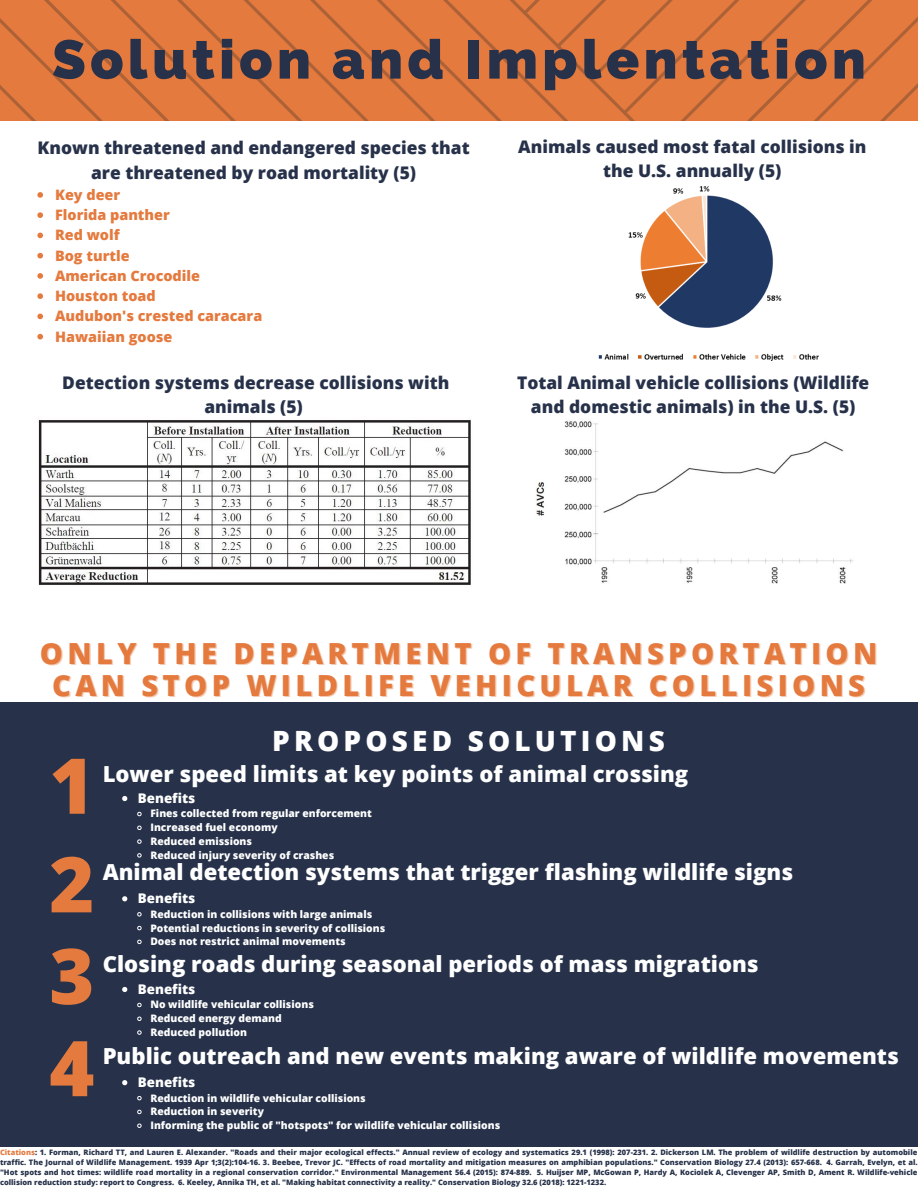
<style>
.page{position:relative;width:918px;height:1188px;background:#fff}
.page>*{position:absolute;margin:0;border:0;box-sizing:border-box;transform-origin:0 0}
.t1{font:800 76.95px "Open Sans";color:#e57a3e}
.t2{font:800 54.6px "Raleway";letter-spacing:.08em;color:#27324a}
.t3{font:800 29.1px/32.7px "Open Sans";letter-spacing:.15em;color:#e57a3e;text-align:center}
.t4{font:800 27.9px "Open Sans";letter-spacing:.15em;color:#fff}
.t5{font:800 22.05px "Open Sans";color:#fff}
.t6{font:800 17.4px/23.7px "Open Sans";color:#27324a;text-align:center}
.t7{font:800 14.4px "Open Sans";color:#e57a3e}
.t8{font:800 13.35px "Open Sans";color:#fff}
.t9{font:800 10.35px "Open Sans";color:#fff}
.t10{font:800 7.5px/10.1px "Open Sans";color:#27324a;text-align:justify}
.s1{color:#e57a3e}
</style>
<div class="page">
<img style="left:0;top:0;width:918px;height:121px">
<div style="left:0;top:703px;width:918px;height:443px;background:#27324a"></div>
<svg style="left:122px;top:796px;width:5px;height:5px"></svg>
<svg style="left:137px;top:811px;width:5px;height:6px"></svg>
<svg style="left:137px;top:825px;width:5px;height:5px"></svg>
<svg style="left:137px;top:839px;width:5px;height:5px"></svg>
<svg style="left:137px;top:853px;width:5px;height:5px"></svg>
<svg style="left:122px;top:896px;width:5px;height:5px"></svg>
<svg style="left:137px;top:912px;width:5px;height:5px"></svg>
<svg style="left:137px;top:925px;width:5px;height:6px"></svg>
<svg style="left:137px;top:939px;width:5px;height:6px"></svg>
<svg style="left:122px;top:987px;width:5px;height:5px"></svg>
<svg style="left:137px;top:1002px;width:5px;height:6px"></svg>
<svg style="left:137px;top:1016px;width:5px;height:5px"></svg>
<svg style="left:137px;top:1030px;width:5px;height:5px"></svg>
<svg style="left:122px;top:1080px;width:5px;height:5px"></svg>
<svg style="left:137px;top:1096px;width:5px;height:5px"></svg>
<svg style="left:137px;top:1109px;width:5px;height:6px"></svg>
<svg style="left:137px;top:1123px;width:5px;height:5px"></svg>
<img style="left:536px;top:421px;width:317px;height:163px">
<img style="left:38px;top:419px;width:433px;height:166px">
<img style="left:598px;top:186px;width:221px;height:175px">
<svg style="left:37px;top:192px;width:6px;height:6px"></svg>
<svg style="left:37px;top:212px;width:6px;height:6px"></svg>
<svg style="left:37px;top:233px;width:6px;height:5px"></svg>
<svg style="left:37px;top:253px;width:6px;height:5px"></svg>
<svg style="left:37px;top:273px;width:6px;height:6px"></svg>
<svg style="left:37px;top:293px;width:6px;height:6px"></svg>
<svg style="left:37px;top:314px;width:6px;height:5px"></svg>
<svg style="left:37px;top:334px;width:6px;height:5px"></svg>
<p class="t2" style="left:52px;top:27px;width:815px">Solution and Implentation</p>
<p class="t6" style="left:38px;top:135px;width:434px;line-height:24.8px">Known threatened and endangered species that are threatened by road mortality (5)</p>
<p class="t6" style="left:518px;top:135px;width:350px">Animals caused most fatal collisions in the U.S. annually (5)</p>
<p class="t7" style="left:55px;top:185px;width:67px">Key deer</p>
<p class="t7" style="left:55px;top:205px;width:116px">Florida panther</p>
<p class="t7" style="left:55px;top:225px;width:66px">Red wolf</p>
<p class="t7" style="left:55px;top:245px;width:76px">Bog turtle</p>
<p class="t7" style="left:55px;top:266px;width:146px">American Crocodile</p>
<p class="t7" style="left:55px;top:286px;width:102px">Houston toad</p>
<p class="t7" style="left:55px;top:306px;width:209px">Audubon's crested caracara</p>
<p class="t7" style="left:55px;top:326px;width:119px">Hawaiian goose</p>
<p class="t6" style="left:62px;top:371px;width:389px">Detection systems decrease collisions with animals (5)</p>
<p class="t6" style="left:517px;top:371px;width:354px">Total Animal vehicle collisions (Wildlife and domestic animals) in the U.S. (5)</p>
<p class="t3" style="left:40px;top:636px;width:839px">ONLY THE DEPARTMENT OF TRANSPORTATION<br>CAN STOP WILDLIFE VEHICULAR COLLISIONS</p>
<p class="t4" style="left:272px;top:721px;width:394px">PROPOSED SOLUTIONS</p>
<p class="t1" style="left:49px;top:732px;width:47px">1</p>
<p class="t5" style="left:103px;top:758px;width:587px">Lower speed limits at key points of animal crossing</p>
<p class="t8" style="left:138px;top:789px;width:59px">Benefits</p>
<p class="t9" style="left:150px;top:806px;width:223px">Fines collected from regular enforcement</p>
<p class="t9" style="left:150px;top:820px;width:129px">Increased fuel economy</p>
<p class="t9" style="left:150px;top:834px;width:103px">Reduced emissions</p>
<p class="t9" style="left:150px;top:848px;width:185px">Reduced injury severity of crashes</p>
<p class="t1" style="left:49px;top:830px;width:47px">2</p>
<p class="t5" style="left:103px;top:857px;width:692px">Animal detection systems that trigger flashing wildlife signs</p>
<p class="t8" style="left:138px;top:889px;width:59px">Benefits</p>
<p class="t9" style="left:150px;top:907px;width:223px">Reduction in collisions with large animals</p>
<p class="t9" style="left:150px;top:920px;width:236px">Potential reductions in severity of collisions</p>
<p class="t9" style="left:150px;top:934px;width:197px">Does not restrict animal movements</p>
<p class="t1" style="left:49px;top:922px;width:47px">3</p>
<p class="t5" style="left:103px;top:948px;width:658px">Closing roads during seasonal periods of mass migrations</p>
<p class="t8" style="left:138px;top:980px;width:59px">Benefits</p>
<p class="t9" style="left:150px;top:997px;width:165px">No wildlife vehicular collisions</p>
<p class="t9" style="left:150px;top:1011px;width:133px">Reduced energy demand</p>
<p class="t9" style="left:150px;top:1025px;width:98px">Reduced pollution</p>
<p class="t8" style="left:138px;top:1073px;width:59px">Benefits</p>
<p class="t9" style="left:150px;top:1091px;width:217px">Reduction in wildlife vehicular collisions</p>
<p class="t9" style="left:150px;top:1104px;width:115px">Reduction in severity</p>
<p class="t9" style="left:150px;top:1118px;width:351px">Informing the public of "hotspots" for wildlife vehicular collisions</p>
<p class="t10" style="left:0;top:1147px;width:919px"><span class="s1">Citations</span>: 1. Forman, Richard TT, and Lauren E. Alexander. "Roads and their major ecological effects." Annual review of ecology and systematics 29.1 (1998): 207-231. 2. Dickerson LM. The problem of wildlife destruction by automobile traffic. The Journal of Wildlife Management. 1939 Apr 1;3(2):104-16. 3. Beebee, Trevor JC. "Effects of road mortality and mitigation measures on amphibian populations." Conservation Biology 27.4 (2013): 657-668. 4. Garrah, Evelyn, et al. "Hot spots and hot times: wildlife road mortality in a regional conservation corridor." Environmental Management 56.4 (2015): 874-889. 5. Huijser MP, McGowan P, Hardy A, Kociolek A, Clevenger AP, Smith D, Ament R. Wildlife-vehicle collision reduction study: report to Congress. 6. Keeley, Annika TH, et al. "Making habitat connectivity a reality." Conservation Biology 32.6 (2018): 1221-1232.</p>
<p class="t1" style="left:49px;top:1014px;width:47px">4</p>
<p class="t5" style="left:103px;top:1041px;width:798px">Public outreach and new events making aware of wildlife movements</p>
</div>
